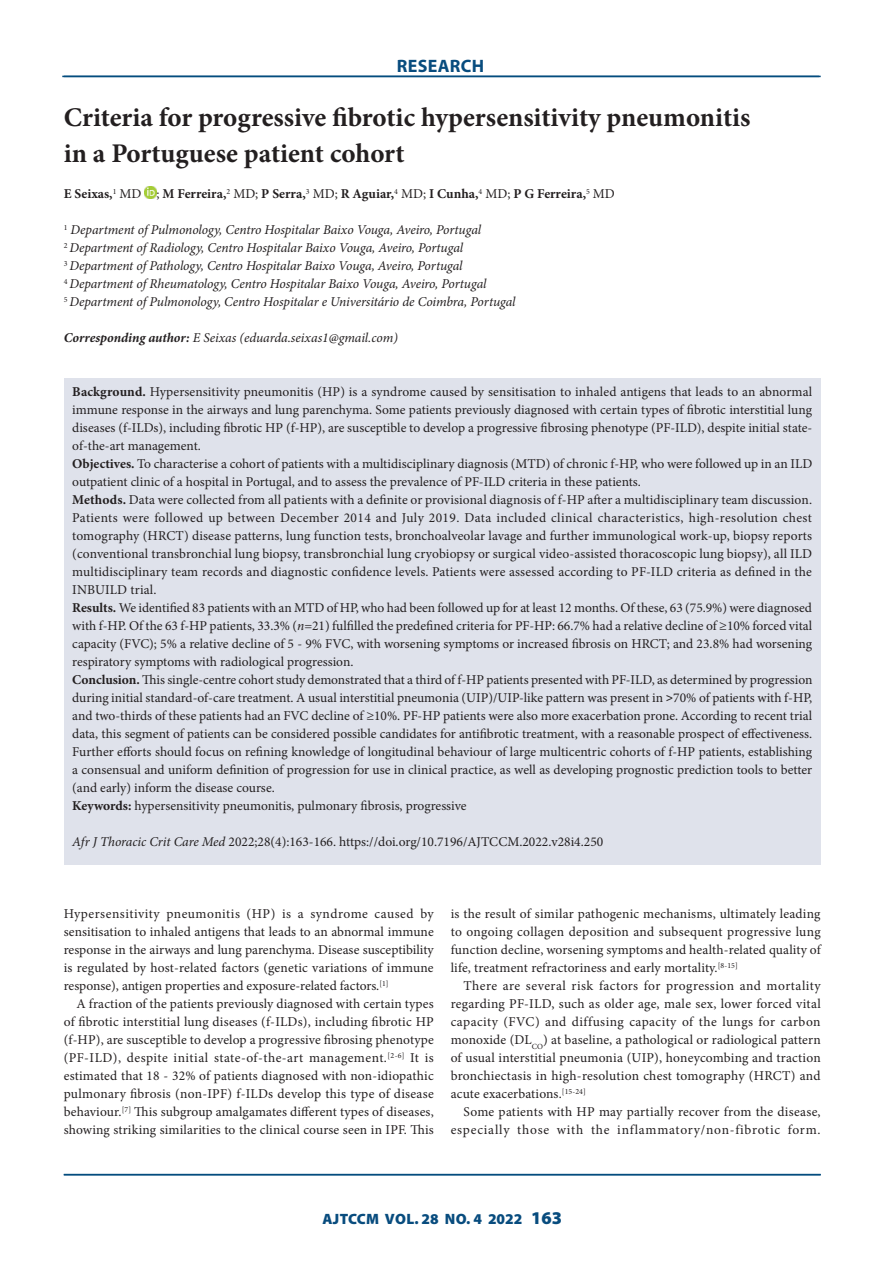
<style>
.page{position:relative;width:893px;height:1263px;background:#fff}
.page>*{position:absolute;margin:0;border:0;box-sizing:border-box;transform-origin:0 0}
.A_HEAD{font:700 27px/36px "Minion Pro";color:#231f20}
.t1{font:700 18px "Myriad Pro";letter-spacing:.02em;color:#084c7e}
.t2{font:900 15px "Myriad Pro";letter-spacing:.005em;color:#084c7e}
.BODY_1ST_PARAGRAPH{font:13.5px/18px "Minion Pro";color:#231f20;text-align:justify}
.BODY_TEXT_INDENT{font:13.5px/18px "Minion Pro";letter-spacing:.015em;color:#231f20;text-align:justify}
.AUTHOR_DETAILS{font:italic 13.5px "Minion Pro";letter-spacing:-.01em;color:#231f20}
.BODY_TEXT_INDENT-2{font:13.5px/18px "Minion Pro";letter-spacing:.035em;color:#231f20;text-align:right}
.CITELINE{font:13.5px "Minion Pro";color:#231f20}
.AUTHORS_NAME{font:700 13.5px "Minion Pro";color:#231f20}
.CORRESPONDING_AUTHOR{font:italic 13.5px "Minion Pro";color:#231f20}
.s1{font-weight:400}
.s2{font-weight:700}
.s3{font-style:italic}
.s4{font-family:"Cambria"}
.s5{font-size:18px}
</style>
<div class="page">
<hr style="left:62px;top:76px;width:757px;height:1px;background:#044c7e">
<hr style="left:64px;top:1174px;width:757px;height:1px;background:#044c7e">
<hr style="left:64px;top:76px;width:757px;height:1px;background:#044c7e">
<div style="left:64px;top:378px;width:757px;height:486px;background:#dfe2eb"></div>
<svg style="left:145px;top:186px;width:12px;height:12px"></svg>
<h2 class="t1" style="left:397px;top:54px;width:89px">RESEARCH</h2>
<h1 class="A_HEAD" style="left:64px;top:99px;width:688px">Criteria for progressive fibrotic hypersensitivity pneumonitis in a Portuguese patient cohort</h1>
<p class="AUTHORS_NAME" style="left:64px;top:184px;width:553px">E Seixas,<sup>1</sup> <span class="s1">MD ;</span> M Ferreira,<sup>2</sup> <span class="s1">MD;</span> P Serra,<sup>3</sup> <span class="s1">MD;</span> R Aguiar,<sup>4</sup> <span class="s1">MD;</span> I Cunha,<sup>4</sup> <span class="s1">MD;</span> P G Ferreira,<sup>5</sup> <span class="s1">MD</span></p>
<p class="AUTHOR_DETAILS" style="left:64px;top:220px;width:419px"><sup>1</sup> Department of Pulmonology, Centro Hospitalar Baixo Vouga, Aveiro, Portugal</p>
<p class="AUTHOR_DETAILS" style="left:64px;top:238px;width:401px"><sup>2</sup> Department of Radiology, Centro Hospitalar Baixo Vouga, Aveiro, Portugal</p>
<p class="AUTHOR_DETAILS" style="left:64px;top:256px;width:400px"><sup>3</sup> Department of Pathology, Centro Hospitalar Baixo Vouga, Aveiro, Portugal</p>
<p class="AUTHOR_DETAILS" style="left:64px;top:274px;width:424px"><sup>4</sup> Department of Rheumatology, Centro Hospitalar Baixo Vouga, Aveiro, Portugal</p>
<p class="AUTHOR_DETAILS" style="left:64px;top:292px;width:453px"><sup>5</sup> Department of Pulmonology, Centro Hospitalar e Universitário de Coimbra, Portugal</p>
<p class="CORRESPONDING_AUTHOR" style="left:64px;top:328px;width:336px"><span class="s2">Corresponding author:</span> E Seixas (eduarda.seixas1@gmail.com)</p>
<p class="BODY_1ST_PARAGRAPH" style="left:72px;top:383px;width:741px"><span class="s2">Background.</span> Hypersensitivity pneumonitis (HP) is a syndrome caused by sensitisation to inhaled antigens that leads to an abnormal immune response in the airways and lung parenchyma. Some patients previously diagnosed with certain types of fibrotic interstitial lung diseases (f-ILDs), including fibrotic HP (f-HP), are susceptible to develop a progressive fibrosing phenotype (PF-ILD), despite initial state&shy;of-the-art management.</p>
<p class="BODY_1ST_PARAGRAPH" style="left:72px;top:455px;width:741px"><span class="s2">Objectives.</span> To characterise a cohort of patients with a multidisciplinary diagnosis (MTD) of chronic f-HP, who were followed up in an ILD outpatient clinic of a hospital in Portugal, and to assess the prevalence of PF-ILD criteria in these patients.</p>
<p class="BODY_1ST_PARAGRAPH" style="left:72px;top:491px;width:741px"><span class="s2">Methods.</span> Data were collected from all patients with a definite or provisional diagnosis of f-HP after a multidisciplinary team discussion.<br>Patients were followed up between December 2014 and July 2019. Data included clinical characteristics, high-resolution chest tomography (HRCT) disease patterns, lung function tests, bronchoalveolar lavage and further immunological work-up, biopsy reports (conventional transbronchial lung biopsy, transbronchial lung cryobiopsy or surgical video-assisted thoracoscopic lung biopsy), all ILD multidisciplinary team records and diagnostic confidence levels. Patients were assessed according to PF-ILD criteria as defined in the INBUILD trial.</p>
<p class="BODY_1ST_PARAGRAPH" style="left:72px;top:599px;width:741px"><span class="s2">Results.</span> We identified 83 patients with an MTD of HP, who had been followed up for at least 12 months. Of these, 63 (75.9%) were diagnosed with f-HP. Of the 63 f-HP patients, 33.3% (<span class="s3">n</span>=21) fulfilled the predefined criteria for PF-HP: 66.7% had a relative decline of ≥10% forced vital capacity (FVC); 5% a relative decline of 5 - 9% FVC, with worsening symptoms or increased fibrosis on HRCT; and 23.8% had worsening respiratory symptoms with radiological progression.</p>
<p class="BODY_1ST_PARAGRAPH" style="left:72px;top:671px;width:742px"><span class="s2">Conclusion.</span> This single-centre cohort study demonstrated that a third of f-HP patients presented with PF-ILD, as determined by progression during initial standard-of-care treatment. A usual interstitial pneumonia (UIP)/UIP-like pattern was present in <span class="s4">&gt;</span>70% of patients with f-HP, and two-thirds of these patients had an FVC decline of ≥10%. PF-HP patients were also more exacerbation prone. According to recent trial data, this segment of patients can be considered possible candidates for antifibrotic treatment, with a reasonable prospect of effectiveness.<br>Further efforts should focus on refining knowledge of longitudinal behaviour of large multicentric cohorts of f-HP patients, establishing a consensual and uniform definition of progression for use in clinical practice, as well as developing prognostic prediction tools to better (and early) inform the disease course.</p>
<p class="BODY_1ST_PARAGRAPH" style="left:72px;top:797px;width:396px"><span class="s2">Keywords:</span> hypersensitivity pneumonitis, pulmonary fibrosis, progressive</p>
<p class="CITELINE" style="left:72px;top:833px;width:532px"><span class="s3">Afr J Thoracic Crit Care Med</span> 2022;28(4):163-166. https://doi.org/10.7196/AJTCCM.2022.v28i4.250</p>
<p class="BODY_1ST_PARAGRAPH" style="left:64px;top:905px;width:371px">Hypersensitivity pneumonitis (HP) is a syndrome caused by sensitisation to inhaled antigens that leads to an abnormal immune response in the airways and lung parenchyma. Disease susceptibility is regulated by host-related factors (genetic variations of immune response), antigen properties and exposure-related factors.<sup>[1]</sup></p>
<p class="BODY_TEXT_INDENT" style="left:64px;top:995px;width:372px;text-indent:13px">A fraction of the patients previously diagnosed with certain types of fibrotic interstitial lung diseases (f-ILDs), including fibrotic HP (f‑HP), are susceptible to develop a progressive fibrosing phenotype (PF-ILD), despite initial state-of-the-art management.<sup>[2-6]</sup> It is estimated that 18 - 32% of patients diagnosed with non-idiopathic pulmonary fibrosis (non-IPF) f-ILDs develop this type of disease behaviour.<sup>[7]</sup> This subgroup amalgamates different types of diseases, showing striking similarities to the clinical course seen in IPF. This</p>
<p class="BODY_TEXT_INDENT" style="left:451px;top:905px;width:371px">is the result of similar pathogenic mechanisms, ultimately leading to ongoing collagen deposition and subsequent progressive lung function decline, worsening symptoms and health-related quality of life, treatment refractoriness and early mortality.<sup>[8-15]</sup></p>
<p class="BODY_TEXT_INDENT" style="left:451px;top:977px;width:371px;text-indent:13px">There are several risk factors for progression and mortality regarding PF-ILD, such as older age, male sex, lower forced vital capacity (FVC) and diffusing capacity of the lungs for carbon monoxide (DL<sub>CO</sub>) at baseline, a pathological or radiological pattern of usual interstitial pneumonia (UIP), honeycombing and traction bronchiectasis in high-resolution chest tomography (HRCT) and acute exacerbations.<sup>[15-24]</sup></p>
<p class="BODY_TEXT_INDENT-2" style="left:451px;top:1103px;width:371px">Some patients with HP may partially recover from the disease, especially those with the inflammatory/non-fibrotic form.</p>
<p class="t2" style="left:322px;top:1210px;width:241px">AJTCCM VOL. 28 NO. 4 2022 <span class="s5">163</span></p>
</div>
